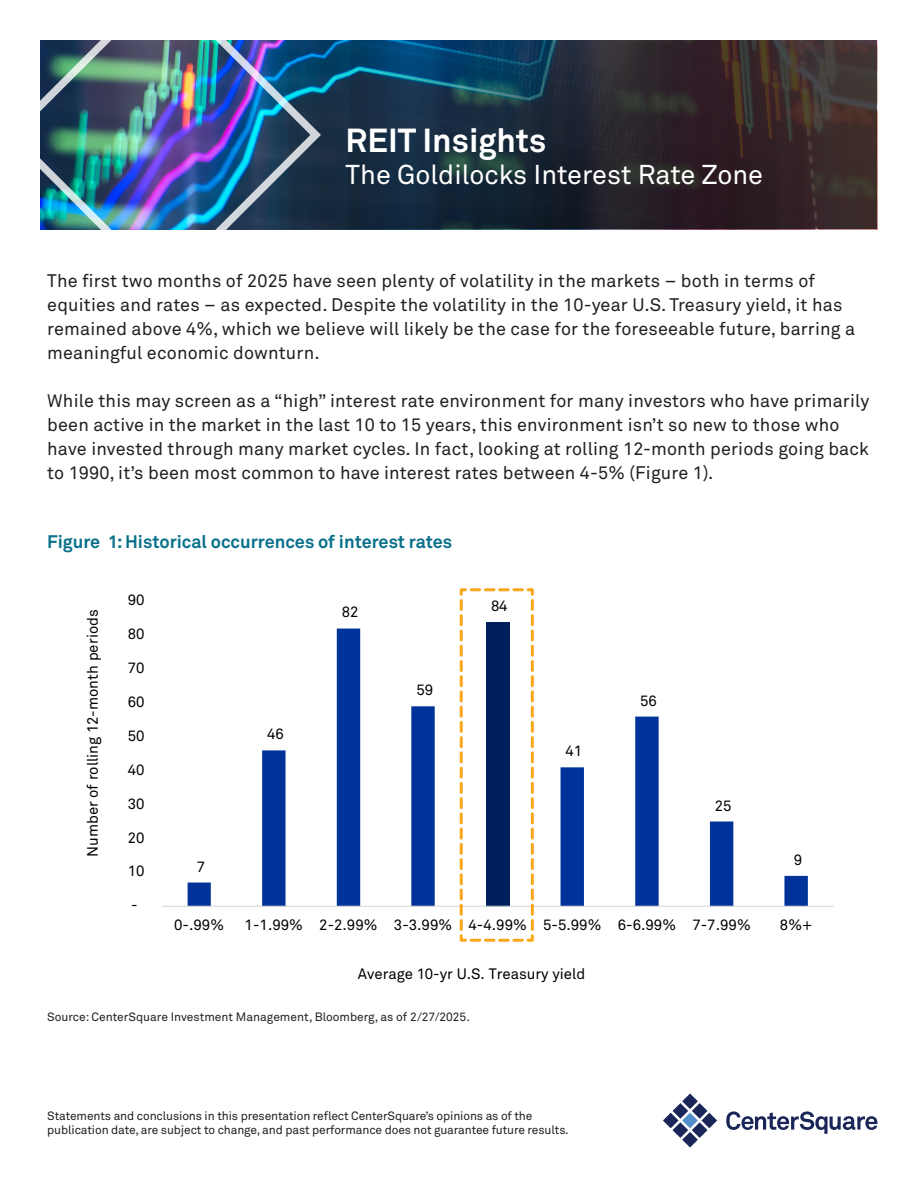
<style>
.page{position:relative;width:918px;height:1188px;background:#fff}
.page>*{position:absolute;margin:0;border:0;box-sizing:border-box;transform-origin:0 0}
.t1{font:700 33px "Akkurat Pro";color:#fff}
.t2{font:27px "Akkurat Pro";color:#fff}
.t3{font:18px/24px "Akkurat Pro";letter-spacing:.01em;color:#231f20}
.t4{font:700 18px "Akkurat Pro";color:#08708a}
.t5{font:15px "Akkurat Pro";color:#000}
.t6{font:12px/14.4px "Akkurat Pro";letter-spacing:-.01em;color:#231f20}
</style>
<div class="page">
<svg style="left:323px;top:40px;width:555px;height:189px;background:#242c38"></svg>
<img style="left:40px;top:40px;width:283px;height:190px">
<svg style="left:726px;top:1111px;width:152px;height:23px"></svg>
<svg style="left:663px;top:1094px;width:54px;height:54px"></svg>
<svg style="left:188px;top:629px;width:620px;height:277px"></svg>
<hr style="left:162px;top:906px;width:672px;height:1px;background:#d9d9d9">
<svg style="left:458px;top:588px;width:77px;height:354px"></svg>
<p class="t1" style="left:346px;top:120px;width:202px">REIT Insights</p>
<p class="t2" style="left:346px;top:159px;width:419px">The Goldilocks Interest Rate Zone</p>
<p class="t3" style="left:47px;top:270px;width:809px">The first two months of 2025 have seen plenty of volatility in the markets – both in terms of equities and rates – as expected. Despite the volatility in the 10-year U.S. Treasury yield, it has remained above 4%, which we believe will likely be the case for the foreseeable future, barring a meaningful economic downturn.</p>
<p class="t3" style="left:47px;top:390px;width:824px">While this may screen as a “high” interest rate environment for many investors who have primarily been active in the market in the last 10 to 15 years, this environment isn’t so new to those who have invested through many market cycles. In fact, looking at rolling 12-month periods going back to 1990, it’s been most common to have interest rates between 4-5% (Figure 1).</p>
<p class="t4" style="left:47px;top:530px;width:407px">Figure 1: Historical occurrences of interest rates</p>
<p class="t5" style="left:84px;top:857px;width:249px;rotate:-90deg">Number of rolling 12-month periods</p>
<p class="t5" style="left:128px;top:591px;width:18px">90</p>
<p class="t5" style="left:128px;top:625px;width:18px">80</p>
<p class="t5" style="left:128px;top:659px;width:18px">70</p>
<p class="t5" style="left:128px;top:693px;width:18px">60</p>
<p class="t5" style="left:128px;top:727px;width:18px">50</p>
<p class="t5" style="left:128px;top:761px;width:18px">40</p>
<p class="t5" style="left:128px;top:795px;width:18px">30</p>
<p class="t5" style="left:128px;top:829px;width:18px">20</p>
<p class="t5" style="left:128px;top:862px;width:18px">10</p>
<p class="t5" style="left:131px;top:896px;width:8px">-</p>
<p class="t5" style="left:197px;top:858px;width:10px">7</p>
<p class="t5" style="left:267px;top:725px;width:18px">46</p>
<p class="t5" style="left:342px;top:603px;width:18px">82</p>
<p class="t5" style="left:416px;top:681px;width:18px">59</p>
<p class="t5" style="left:491px;top:597px;width:18px">84</p>
<p class="t5" style="left:566px;top:742px;width:18px">41</p>
<p class="t5" style="left:640px;top:692px;width:18px">56</p>
<p class="t5" style="left:715px;top:797px;width:18px">25</p>
<p class="t5" style="left:794px;top:851px;width:10px">9</p>
<p class="t5" style="left:174px;top:916px;width:51px">0-.99%</p>
<p class="t5" style="left:245px;top:916px;width:508px">1-1.99% 2-2.99% 3-3.99% 4-4.99% 5-5.99% 6-6.99% 7-7.99%</p>
<p class="t5" style="left:780px;top:916px;width:34px">8%+</p>
<p class="t5" style="left:358px;top:965px;width:229px">Average 10-yr U.S. Treasury yield</p>
<p class="t6" style="left:47px;top:1010px;width:424px">Source: CenterSquare Investment Management, Bloomberg, as of 2/27/2025.</p>
<p class="t6" style="left:47px;top:1109px;width:523px">Statements and conclusions in this presentation reflect CenterSquare’s opinions as of the publication date, are subject to change, and past performance does not guarantee future results.</p>
</div>
